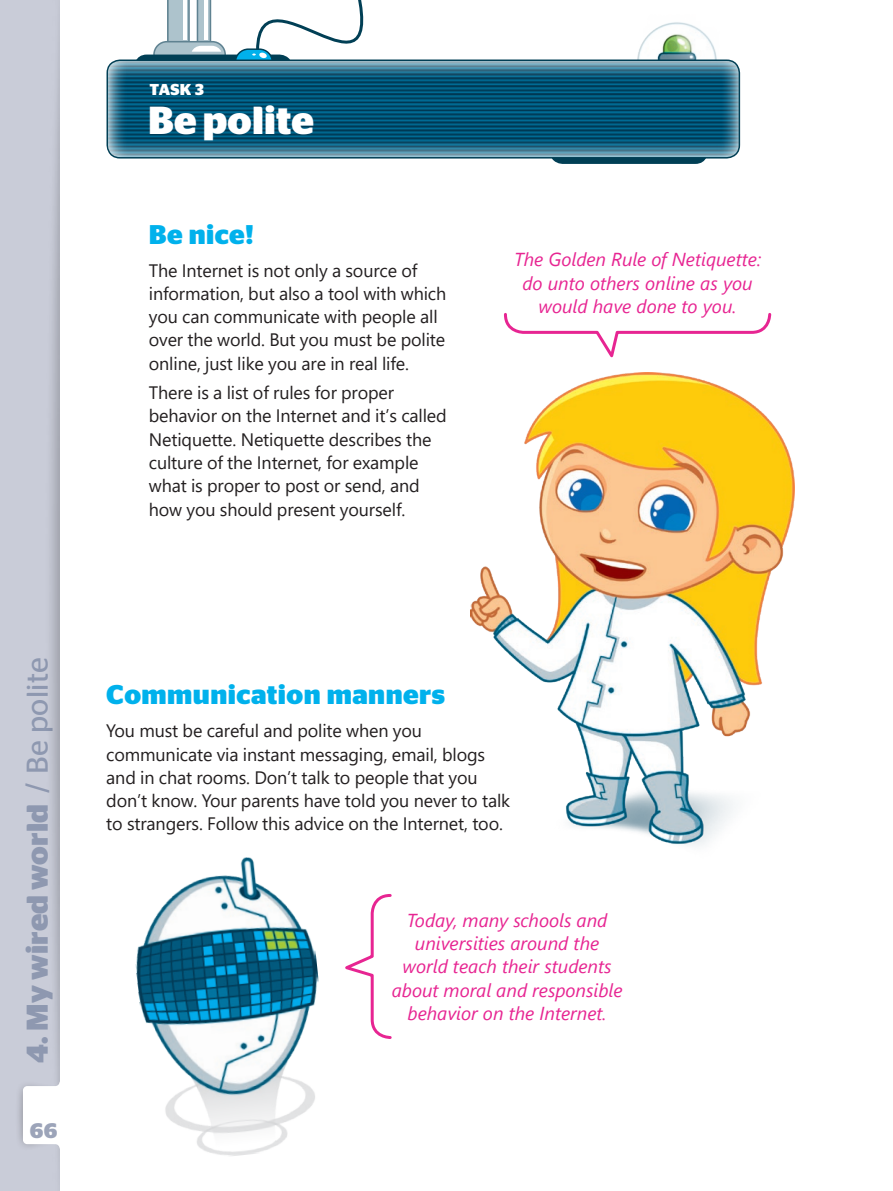
<style>
.page{position:relative;width:893px;height:1191px;background:#fff}
.page>*{position:absolute;margin:0;border:0;box-sizing:border-box;transform-origin:0 0}
.J_sc_task_title{font:700 39px "Stag Sans";letter-spacing:.005em;color:#fff}
.J_frame_module_task{font:700 30px "Stag Sans";letter-spacing:.01em;color:#8e98b0}
.J_01_subtitle{font:700 27px "Stag Sans";letter-spacing:.015em;color:#00b1ec}
.J_frame_module_task-2{font:700 21px "Stag Sans";color:#9ca4b9}
.J_01_note{font:italic 18.75px/23.2px "Segoe UI";color:#e72592;text-align:center}
.J_01_text{font:18px/23.2px "Segoe UI";letter-spacing:-.01em;color:#231f20}
.J_sc_task_number{font:700 15.75px "Stag Sans";color:#fff}
.s1{font-weight:400}
</style>
<div class="page">
<div style="left:0;top:0;width:60px;height:1191px;background:#c9ccd8"></div>
<div style="left:15px;top:1080px;width:55px;height:71px;background:#231f20;opacity:.48"></div>
<svg style="left:23px;top:1081px;width:47px;height:67px"></svg>
<img style="left:638px;top:22px;width:79px;height:35px">
<svg style="left:154px;top:42px;width:71px;height:29px"></svg>
<div style="left:153px;top:41px;width:73px;height:31px;border:2px solid #5f8291;border-radius:13px"></div>
<svg style="left:167px;top:0;width:54px;height:55px"></svg>
<div style="left:134px;top:55px;width:158px;height:41px;background:#013f55;border-radius:13px"></div>
<div style="left:550px;top:122px;width:158px;height:42px;background:#013f55;border-radius:13px"></div>
<svg style="left:235px;top:49px;width:37px;height:30px"></svg>
<div style="left:235px;top:48px;width:38px;height:32px;border:2px solid #013f55;border-radius:13px"></div>
<svg style="left:249px;top:0;width:115px;height:57px"></svg>
<svg style="left:106px;top:57px;width:635px;height:102px;background:#1a6381"></svg>
<div style="left:107px;top:59px;width:633px;height:99px;border:2px solid #013f55;border-radius:13px"></div>
<svg style="left:345px;top:894px;width:47px;height:145px"></svg>
<svg style="left:504px;top:313px;width:268px;height:45px"></svg>
<img style="left:470px;top:373px;width:325px;height:473px">
<img style="left:135px;top:857px;width:184px;height:299px">
<p class="J_sc_task_number" style="left:150px;top:80px;width:56px">TASK 3</p>
<p class="J_sc_task_title" style="left:148px;top:97px;width:167px">Be polite</p>
<p class="J_01_subtitle" style="left:149px;top:218px;width:106px">Be nice!</p>
<p class="J_01_text" style="left:149px;top:257px;width:299px">The Internet is not only a source of information, but also a tool with which you can communicate with people all over the world. But you must be polite online, just like you are in real life.</p>
<p class="J_01_text" style="left:149px;top:379px;width:299px">There is a list of rules for proper behavior on the Internet and it’s called Netiquette. Netiquette describes the culture of the Internet, for example what is proper to post or send, and how you should present yourself.</p>
<p class="J_01_note" style="left:514px;top:245px;width:249px">The Golden Rule of Netiquette: do unto others online as you would have done to you.</p>
<p class="J_frame_module_task" style="left:20px;top:1063px;width:407px;rotate:-90deg">4. My wired world <span class="s1">/ Be polite</span></p>
<p class="J_frame_module_task-2" style="left:30px;top:1118px;width:29px">66</p>
<p class="J_01_subtitle" style="left:106px;top:679px;width:340px">Communication manners</p>
<p class="J_01_text" style="left:106px;top:717px;width:405px">You must be careful and polite when you communicate via instant messaging, email, blogs and in chat rooms. Don’t talk to people that you don’t know. Your parents have told you never to talk to strangers. Follow this advice on the Internet, too.</p>
<p class="J_01_note" style="left:392px;top:905px;width:232px">Today, many schools and universities around the world teach their students about moral and responsible behavior on the Internet.</p>
</div>
